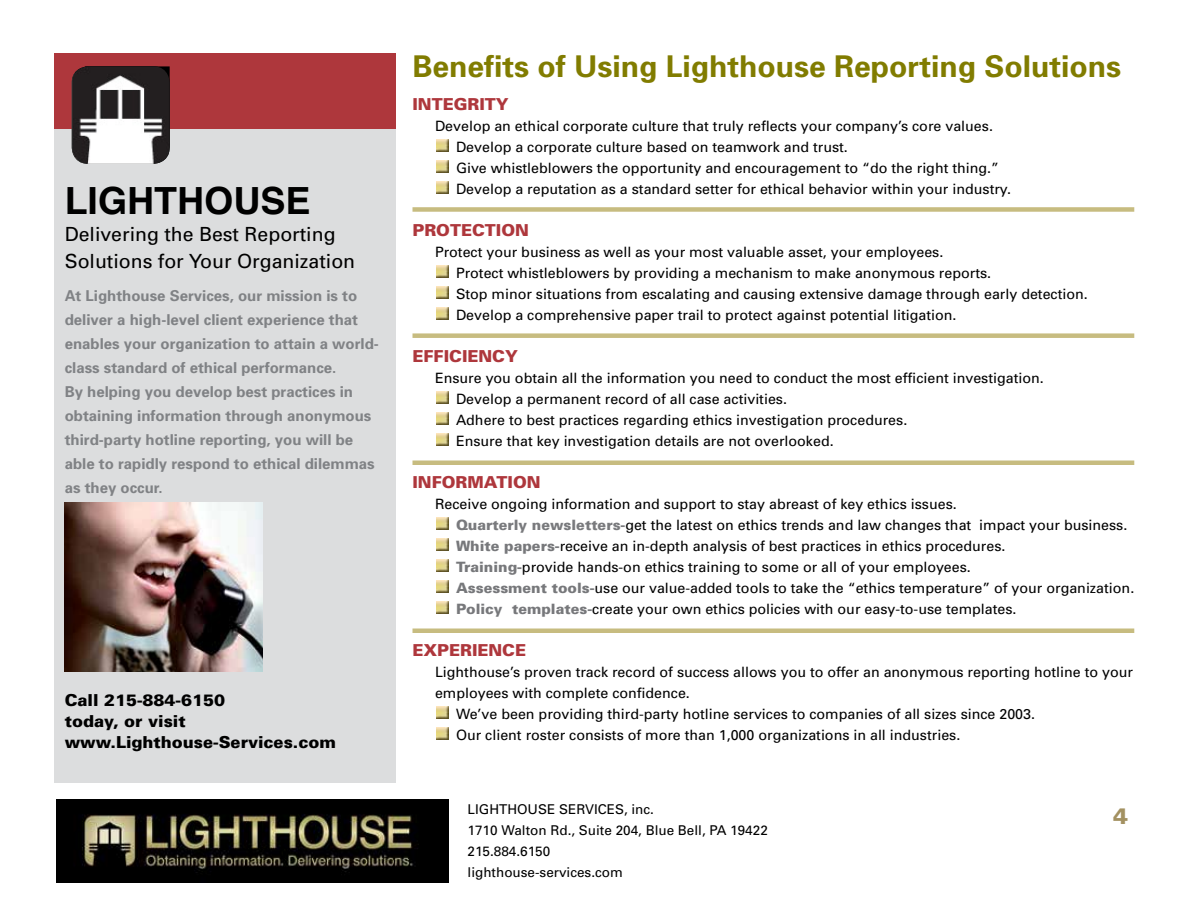
<style>
.page{position:relative;width:1188px;height:918px;background:#fff}
.page>*{position:absolute;margin:0;border:0;box-sizing:border-box;transform-origin:0 0}
.t1{font:700 37.5px "Helvetica";color:#000}
.t2{font:700 30px "Univers";color:#817c00}
.t3{font:900 22.5px "Univers";color:#a39161}
.t4{font:19.5px/27px "Univers";color:#000}
.t5{font:900 16.5px/21px "Univers";color:#000}
.t6{font:900 16.5px "Univers";color:#ae373c}
.t7{font:700 15px/24px "Univers";color:#808285}
.t8{font:14.25px/21px "Univers";color:#000}
.t9{font:13.5px/21px "Univers";color:#000}
.s1{font-weight:900;color:#797a7d}
.s2{font-weight:900;color:#77787b}
</style>
<div class="page">
<img style="left:57px;top:800px;width:392px;height:82px">
<div style="left:54px;top:87px;width:342px;height:696px;background:#dcddde"></div>
<div style="left:412px;top:333px;width:722px;height:5px;background:#c7bc80"></div>
<div style="left:412px;top:460px;width:722px;height:5px;background:#c7bc80"></div>
<div style="left:412px;top:628px;width:722px;height:5px;background:#c7bc80"></div>
<div style="left:412px;top:207px;width:722px;height:5px;background:#c7bc80"></div>
<div style="left:54px;top:53px;width:342px;height:76px;background:#ae373c"></div>
<svg style="left:436px;top:140px;width:12px;height:12px"></svg>
<svg style="left:436px;top:161px;width:12px;height:12px"></svg>
<svg style="left:436px;top:182px;width:12px;height:12px"></svg>
<svg style="left:436px;top:266px;width:12px;height:12px"></svg>
<svg style="left:436px;top:287px;width:12px;height:12px"></svg>
<svg style="left:436px;top:308px;width:12px;height:12px"></svg>
<svg style="left:436px;top:392px;width:12px;height:12px"></svg>
<svg style="left:436px;top:413px;width:12px;height:12px"></svg>
<svg style="left:436px;top:434px;width:12px;height:12px"></svg>
<svg style="left:436px;top:518px;width:12px;height:12px"></svg>
<svg style="left:436px;top:539px;width:12px;height:12px"></svg>
<svg style="left:436px;top:560px;width:12px;height:12px"></svg>
<svg style="left:436px;top:581px;width:12px;height:12px"></svg>
<svg style="left:436px;top:602px;width:12px;height:12px"></svg>
<svg style="left:436px;top:707px;width:12px;height:12px"></svg>
<svg style="left:436px;top:728px;width:12px;height:12px"></svg>
<img style="left:72px;top:66px;width:98px;height:98px">
<img style="left:65px;top:503px;width:197px;height:169px">
<h1 class="t1" style="left:65px;top:170px;width:247px">LIGHTHOUSE</h1>
<h3 class="t4" style="left:65px;top:220px;width:292px">Delivering the Best Reporting<br>Solutions for Your Organization</h3>
<p class="t7" style="left:65px;top:283px;width:316px">At Lighthouse Services, our mission is to deliver a high-level client experience that enables your organization to attain a world&shy;class standard of ethical performance.<br>By helping you develop best practices in obtaining information through anonymous third-party hotline reporting, you will be able to rapidly respond to ethical dilemmas as they occur.</p>
<p class="t5" style="left:65px;top:690px;width:273px">Call 215-884-6150<br>today, or visit www.Lighthouse-Services.com</p>
<h2 class="t2" style="left:412px;top:49px;width:710px">Benefits of Using Lighthouse Reporting Solutions</h2>
<p class="t6" style="left:412px;top:94px;width:98px">Integrity</p>
<p class="t8" style="left:456px;top:115px;width:557px;text-indent:-21px">Develop an ethical corporate culture that truly reflects your company’s core values.<br>Develop a corporate culture based on teamwork and trust.<br>Give whistleblowers the opportunity and encouragement to “do the right thing.” Develop a reputation as a standard setter for ethical behavior within your industry.</p>
<p class="t6" style="left:412px;top:220px;width:118px">Protection</p>
<p class="t8" style="left:456px;top:241px;width:633px;text-indent:-21px">Protect your business as well as your most valuable asset, your employees.<br>Protect whistleblowers by providing a mechanism to make anonymous reports.<br>Stop minor situations from escalating and causing extensive damage through early detection.<br>Develop a comprehensive paper trail to protect against potential litigation.</p>
<p class="t6" style="left:412px;top:346px;width:107px">Efficiency</p>
<p class="t8" style="left:456px;top:367px;width:589px;text-indent:-21px">Ensure you obtain all the information you need to conduct the most efficient investigation.<br>Develop a permanent record of all case activities.<br>Adhere to best practices regarding ethics investigation procedures.<br>Ensure that key investigation details are not overlooked.</p>
<p class="t6" style="left:412px;top:472px;width:129px">Information</p>
<p class="t8" style="left:456px;top:493px;width:680px;text-indent:-21px">Receive ongoing information and support to stay abreast of key ethics issues.<br><span class="s1">Quarterly newsletters-</span>get the latest on ethics trends and law changes that impact your business.<br><span class="s2">White papers-</span>receive an in-depth analysis of best practices in ethics procedures.<br><span class="s2">Training-</span>provide hands-on ethics training to some or all of your employees.<br><span class="s2">Assessment tools-</span>use our value-added tools to take the “ethics temperature” of your organization.<br><span class="s2">Policy templates-</span>create your own ethics policies with our easy-to-use templates.</p>
<p class="t6" style="left:412px;top:640px;width:115px">Experience</p>
<p class="t8" style="left:435px;top:661px;width:700px">Lighthouse’s proven track record of success allows you to offer an anonymous reporting hotline to your</p>
<p class="t8" style="left:435px;top:682px;width:256px">employees with complete confidence.</p>
<p class="t8" style="left:456px;top:703px;width:581px">We’ve been providing third-party hotline services to companies of all sizes since 2003.</p>
<p class="t8" style="left:456px;top:724px;width:506px">Our client roster consists of more than 1,000 organizations in all industries.</p>
<p class="t9" style="left:468px;top:799px;width:302px">LIGHTHOUSE SERVICES, inc.<br>1710 Walton Rd., Suite 204, Blue Bell, PA 19422<br>215.884.6150<br>lighthouse-services.com</p>
<h3 class="t3" style="left:1113px;top:802px;width:17px">4</h3>
</div>
